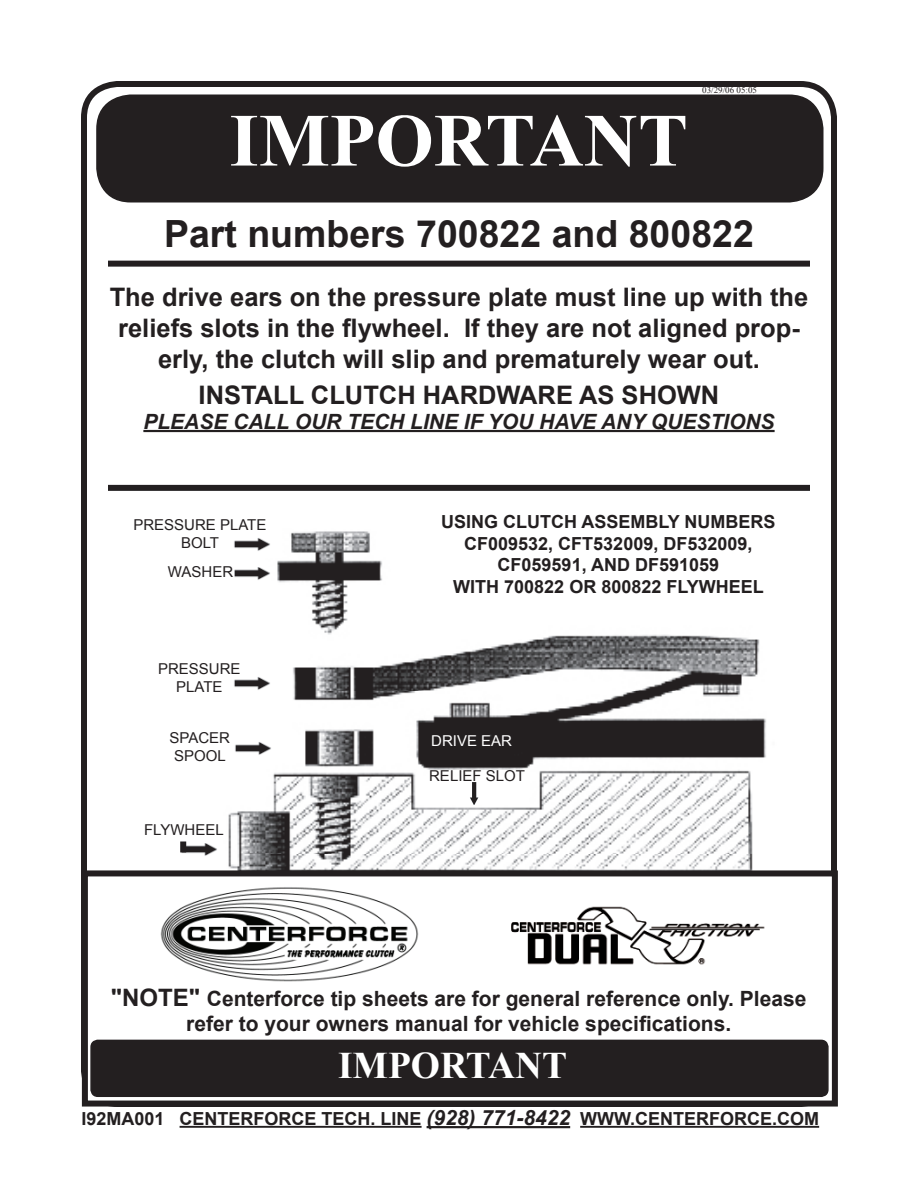
<style>
.page{position:relative;width:918px;height:1188px;background:#fff}
.page>*{position:absolute;margin:0;border:0;box-sizing:border-box;transform-origin:0 0}
.t1{font:700 75px "Times New Roman";color:#fff}
.t2{font:700 37.5px "Arial";color:#231f20}
.t3{font:700 37.5px "Times New Roman";color:#fff}
.t4{font:700 25.5px/30.6px "Arial";color:#231f20;text-align:center}
.t5{font:700 21px/25.2px "Arial";color:#231f20;text-align:center}
.t6{font:italic 700 21px "Arial";color:#231f20}
.t7{font:700 18px/21.6px "Arial";color:#231f20;text-align:center}
.t8{font:15px/18px "Arial";color:#231f20;text-align:center}
.t9{font:15px "Arial";color:#fff}
.t10{font:9px "Times New Roman";color:#231f20}
.s1{font-size:24px}
.s2{font-style:italic;font-size:21px}
</style>
<div class="page">
<img style="left:228px;top:531px;width:538px;height:339px">
<div style="left:130px;top:511px;width:152px;height:47px;background:#fff"></div>
<div style="left:156px;top:661px;width:78px;height:41px;background:#fff"></div>
<div style="left:168px;top:730px;width:62px;height:38px;background:#fff"></div>
<div style="left:97px;top:95px;width:726px;height:107px;background:#231f20;border-radius:34px"></div>
<div style="left:96px;top:94px;width:728px;height:108px;border:2px solid #231f20;border-radius:34px"></div>
<div style="left:81px;top:81px;width:756px;height:1026px;border:6px solid #231f20;border-radius:34px"></div>
<img style="left:234px;top:538px;width:36px;height:13px">
<img style="left:234px;top:567px;width:37px;height:14px">
<div style="left:158px;top:555px;width:76px;height:38px;background:#fff"></div>
<img style="left:234px;top:676px;width:36px;height:14px">
<img style="left:234px;top:742px;width:37px;height:14px">
<div style="left:108px;top:485px;width:702px;height:6px;background:#231f20"></div>
<img style="left:470px;top:782px;width:8px;height:23px">
<img style="left:181px;top:843px;width:36px;height:13px">
<div style="left:180px;top:842px;width:6px;height:10px;background:#231f20"></div>
<div style="left:108px;top:261px;width:702px;height:6px;background:#231f20"></div>
<hr style="left:143px;top:430px;width:632px;height:2px;background:#231f20">
<hr style="left:180px;top:1126px;width:242px;height:2px;background:#231f20">
<hr style="left:427px;top:1126px;width:143px;height:2px;background:#231f20">
<hr style="left:580px;top:1126px;width:239px;height:2px;background:#231f20">
<div style="left:85px;top:873px;width:750px;height:231px;background:#fff"></div>
<div style="left:82px;top:870px;width:756px;height:237px;border:6px solid #231f20"></div>
<img style="left:511px;top:906px;width:254px;height:59px">
<img style="left:160px;top:887px;width:259px;height:95px">
<div style="left:91px;top:1040px;width:737px;height:56px;background:#231f20;border-radius:7px"></div>
<div style="left:90px;top:1040px;width:739px;height:57px;border:2px solid #231f20;border-radius:7px"></div>
<h1 class="t1" style="left:230px;top:99px;width:460px">IMPORTANT</h1>
<p class="t10" style="left:702px;top:85px;width:56px">03/29/06 05:05</p>
<h2 class="t2" style="left:164px;top:213px;width:591px">Part numbers 700822 and 800822</h2>
<p class="t4" style="left:110px;top:282px;width:700px">The drive ears on the pressure plate must line up with the reliefs slots in the flywheel. If they are not aligned prop&shy;erly, the clutch will slip and prematurely wear out.</p>
<p class="t4" style="left:199px;top:379px;width:522px">INSTALL CLUTCH HARDWARE AS SHOWN</p>
<p class="t6" style="left:143px;top:410px;width:633px">PLEASE CALL OUR TECH LINE IF YOU HAVE ANY QUESTIONS</p>
<p class="t8" style="left:133px;top:516px;width:135px">PRESSURE PLATE<br>BOLT</p>
<p class="t8" style="left:168px;top:563px;width:67px">WASHER</p>
<p class="t8" style="left:158px;top:660px;width:84px">PRESSURE<br>PLATE</p>
<p class="t8" style="left:170px;top:729px;width:62px">SPACER<br>SPOOL</p>
<p class="t8" style="left:144px;top:821px;width:81px">FLYWHEEL</p>
<p class="t7" style="left:441px;top:511px;width:336px">USING CLUTCH ASSEMBLY NUMBERS<br>CF009532, CFT532009, DF532009,<br>CF059591, AND DF591059<br>WITH 700822 OR 800822 FLYWHEEL</p>
<p class="t9" style="left:431px;top:732px;width:82px">DRIVE EAR</p>
<p class="t8" style="left:429px;top:767px;width:97px">RELIEF SLOT</p>
<p class="t5" style="left:111px;top:986px;width:697px"><span class="s1">"NOTE"</span> Centerforce tip sheets are for general reference only. Please refer to your owners manual for vehicle specifications.</p>
<h2 class="t3" style="left:338px;top:1044px;width:231px">IMPORTANT</h2>
<p class="t7" style="left:82px;top:1108px;width:739px">I92MA001 CENTERFORCE TECH. LINE <span class="s2">(928) 771-8422</span> WWW.CENTERFORCE.COM</p>
</div>
